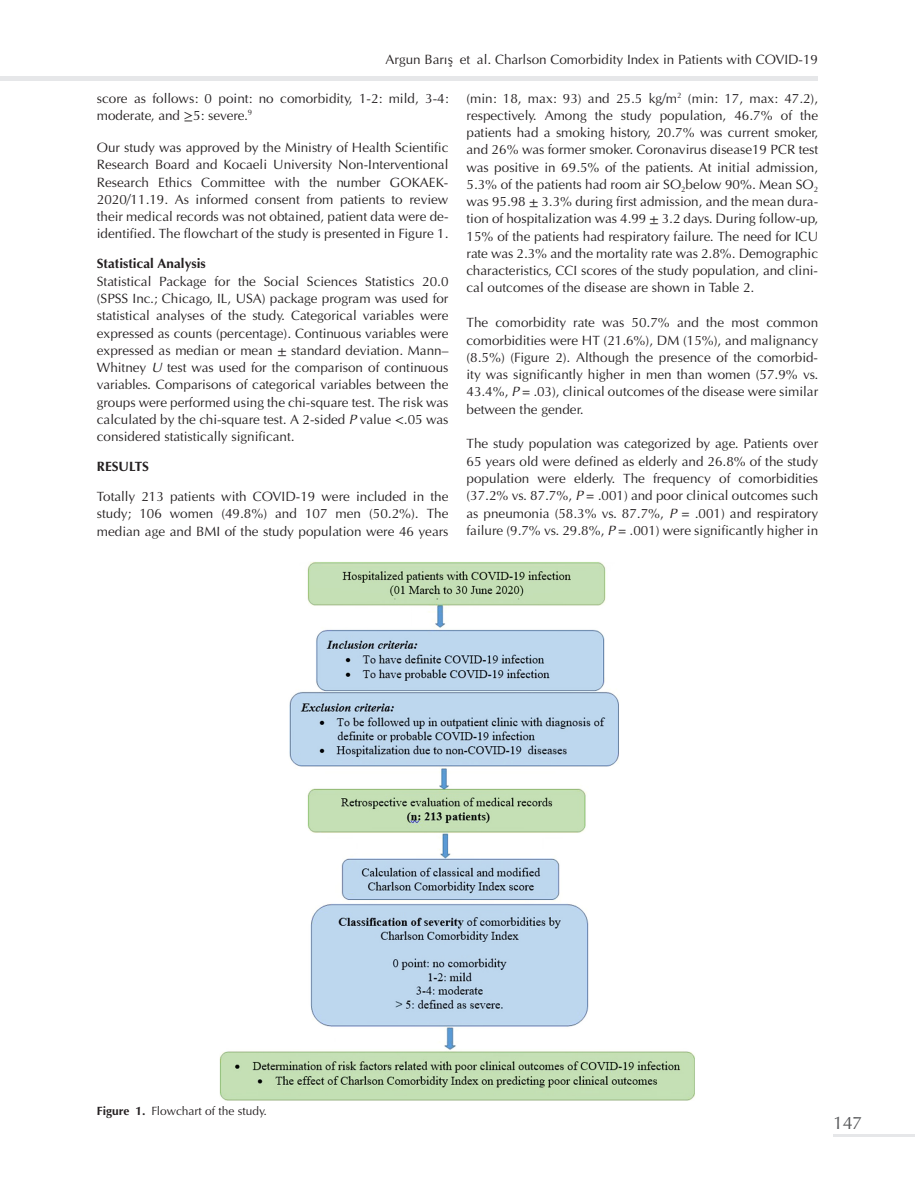
<style>
.page{position:relative;width:915px;height:1191px;background:#fff}
.page>*{position:absolute;margin:0;border:0;box-sizing:border-box;transform-origin:0 0}
.t1{font:18px "Optima Normal Tr";color:#57585a}
.t2{font:13.5px/17.2px "Optima Normal Tr";color:#231f20;text-align:justify}
.t3{font:13.5px "Optima Bold Tr";color:#231f20}
.t4{font:12px "Optima Normal Tr";color:#231f20}
.s1{font-family:"STIX General"}
.s2{font-family:"Optima Italic Tr"}
.s3{font-family:"Optima Bold Tr"}
</style>
<div class="page">
<hr style="left:0;top:77px;width:817px;height:4px;background:#e6e7e9">
<hr style="left:833px;top:1134px;width:81px;height:2px;background:#e6e7e9">
<img style="left:219px;top:562px;width:476px;height:539px">
<p class="t2" style="left:385px;top:51px;width:434px">Argun Barış et al. Charlson Comorbidity Index in Patients with COVID-19</p>
<p class="t2" style="left:97px;top:89px;width:353px">score as follows: 0 point: no comorbidity, 1-2: mild, 3-4: moderate, and <span class="s1">≥</span>5: severe.<sup>9</sup></p>
<p class="t2" style="left:97px;top:139px;width:353px">Our study was approved by the Ministry of Health Scientific Research Board and Kocaeli University Non-Interventional Research Ethics Committee with the number GOKAEK-2020/11.19. As informed consent from patients to review their medical records was not obtained, patient data were de&shy;identified. The flowchart of the study is presented in Figure 1.</p>
<p class="t3" style="left:97px;top:255px;width:110px">Statistical Analysis</p>
<p class="t2" style="left:97px;top:272px;width:353px">Statistical Package for the Social Sciences Statistics 20.0 (SPSS Inc.; Chicago, IL, USA) package program was used for statistical analyses of the study. Categorical variables were expressed as counts (percentage). Continuous variables were expressed as median or mean <span class="s1">±</span> standard deviation. Mann– Whitney <span class="s2">U</span> test was used for the comparison of continuous variables. Comparisons of categorical variables between the groups were performed using the chi-square test. The risk was calculated by the chi-square test. A 2-sided <span class="s2">P</span> value <span class="s1">&lt;</span>.05 was considered statistically significant.</p>
<p class="t3" style="left:97px;top:458px;width:54px">RESULTS</p>
<p class="t2" style="left:97px;top:488px;width:353px">Totally 213 patients with COVID-19 were included in the study; 106 women (49.8%) and 107 men (50.2%). The median age and BMI of the study population were 46 years</p>
<p class="t2" style="left:466px;top:89px;width:353px">(min: 18, max: 93) and 25.5 kg/m<sup>2</sup> (min: 17, max: 47.2), respectively. Among the study population, 46.7% of the patients had a smoking history, 20.7% was current smoker, and 26% was former smoker. Coronavirus disease19 PCR test was positive in 69.5% of the patients. At initial admission, 5.3% of the patients had room air SO<sub>2</sub>below 90%. Mean SO<sub>2 </sub>was 95.98 <span class="s1">±</span> 3.3% during first admission, and the mean dura&shy;tion of hospitalization was 4.99 <span class="s1">±</span> 3.2 days. During follow-up, 15% of the patients had respiratory failure. The need for ICU rate was 2.3% and the mortality rate was 2.8%. Demographic characteristics, CCI scores of the study population, and clini&shy;cal outcomes of the disease are shown in Table 2.</p>
<p class="t2" style="left:466px;top:314px;width:353px">The comorbidity rate was 50.7% and the most common comorbidities were HT (21.6%), DM (15%), and malignancy (8.5%) (Figure 2). Although the presence of the comorbid&shy;ity was significantly higher in men than women (57.9% vs.<br>43.4%, <span class="s2">P</span> = .03), clinical outcomes of the disease were similar between the gender.</p>
<p class="t2" style="left:466px;top:435px;width:353px">The study population was categorized by age. Patients over 65 years old were defined as elderly and 26.8% of the study population were elderly. The frequency of comorbidities (37.2% vs. 87.7%, <span class="s2">P</span> = .001) and poor clinical outcomes such as pneumonia (58.3% vs. 87.7%, <span class="s2">P</span> = .001) and respiratory failure (9.7% vs. 29.8%, <span class="s2">P</span> = .001) were significantly higher in</p>
<p class="t4" style="left:97px;top:1104px;width:171px"><span class="s3">Figure 1.</span> Flowchart of the study.</p>
<h1 class="t1" style="left:833px;top:1112px;width:30px">147</h1>
</div>
